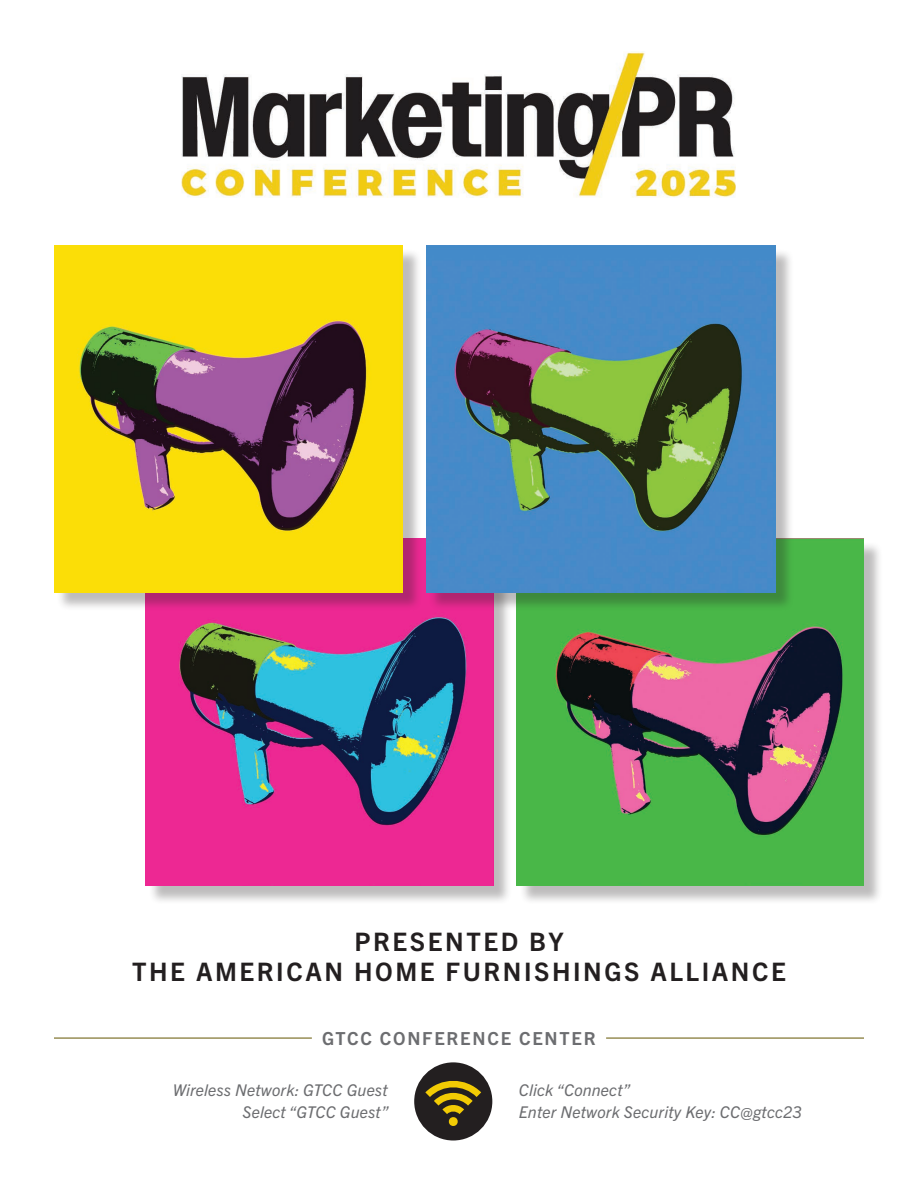
<style>
.page{position:relative;width:918px;height:1188px;background:#fff}
.page>*{position:absolute;margin:0;border:0;box-sizing:border-box;transform-origin:0 0}
.t1{font:700 25.5px "Trade Gothic Next LT Pro";letter-spacing:.1em;color:#231f20}
.t2{font:700 18px "Trade Gothic Next LT Pro";letter-spacing:.1em;color:#6c6d70}
.t3{font:italic 16.2px "Trade Gothic Next LT Pro";letter-spacing:.01em;color:#6c6d70}
</style>
<div class="page">
<div style="left:414px;top:1062px;width:78px;height:79px;background:#231f20;border-radius:50%"></div>
<svg style="left:425px;top:1081px;width:56px;height:45px"></svg>
<hr style="left:54px;top:1038px;width:258px;height:1px;background:#645600">
<hr style="left:606px;top:1038px;width:258px;height:1px;background:#645600">
<img style="left:182px;top:52px;width:553px;height:146px">
<div style="left:148px;top:541px;width:364px;height:364px;background:#231f20;opacity:.3"></div>
<img style="left:146px;top:539px;width:347px;height:347px">
<div style="left:519px;top:541px;width:364px;height:364px;background:#231f20;opacity:.3"></div>
<img style="left:517px;top:539px;width:347px;height:347px">
<div style="left:56px;top:248px;width:366px;height:363px;background:#231f20;opacity:.3"></div>
<img style="left:54px;top:246px;width:349px;height:347px">
<div style="left:429px;top:248px;width:365px;height:363px;background:#231f20;opacity:.3"></div>
<img style="left:426px;top:246px;width:349px;height:347px">
<p class="t1" style="left:354px;top:924px;width:211px">PRESENTED BY</p>
<p class="t1" style="left:132px;top:954px;width:655px">THE AMERICAN HOME FURNISHINGS ALLIANCE</p>
<p class="t2" style="left:322px;top:1026px;width:275px">GTCC CONFERENCE CENTER</p>
<p class="t3" style="left:173px;top:1079px;width:216px">Wireless Network: GTCC Guest</p>
<p class="t3" style="left:242px;top:1101px;width:148px">Select “GTCC Guest”</p>
<p class="t3" style="left:519px;top:1079px;width:113px">Click “Connect”</p>
<p class="t3" style="left:519px;top:1101px;width:285px">Enter Network Security Key: CC@gtcc23</p>
</div>
